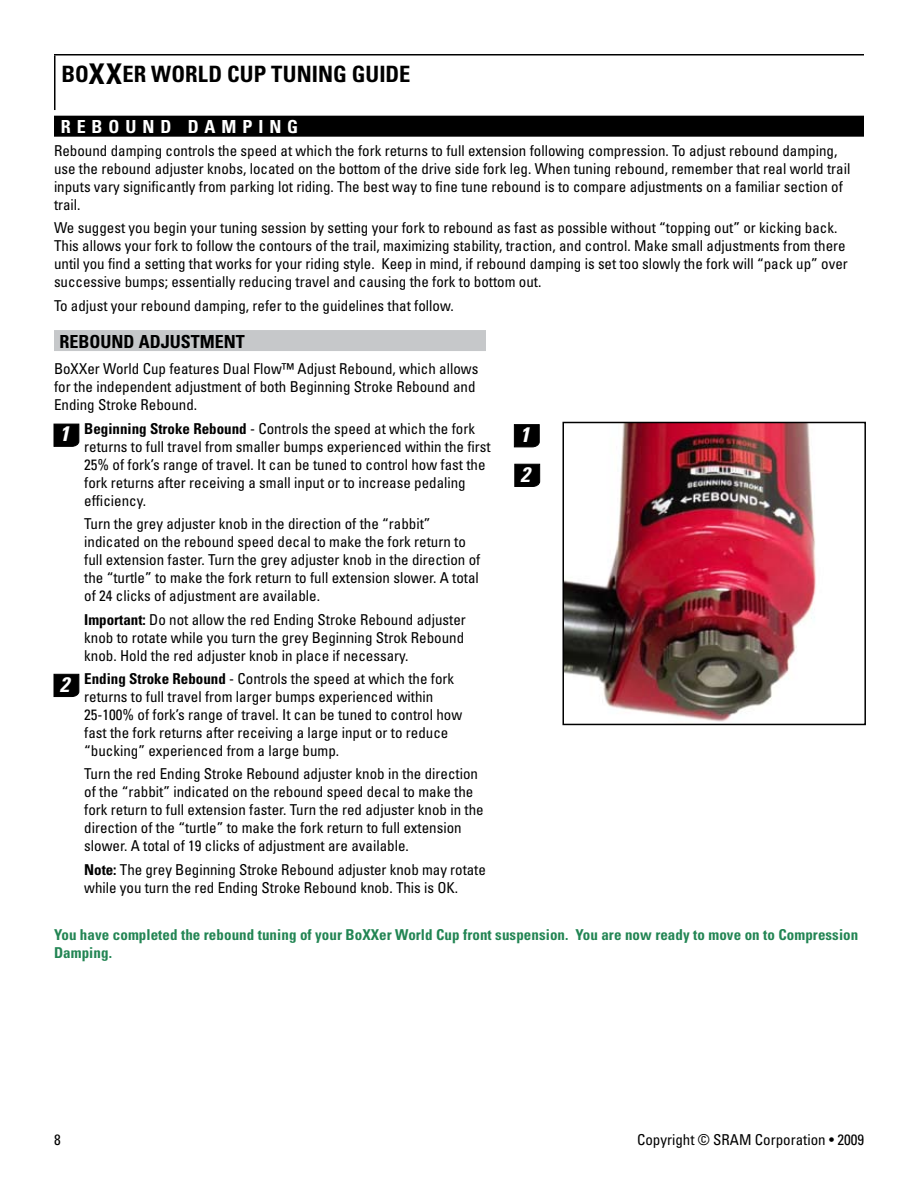
<style>
.page{position:relative;width:918px;height:1188px;background:#fff}
.page>*{position:absolute;margin:0;border:0;box-sizing:border-box;transform-origin:0 0}
.t1{font:700 condensed 22.5px "Univers LT Std";letter-spacing:.005em;color:#000}
.t2{font:italic 700 condensed 21px/39.6px "Univers LT Std";color:#fff}
.t3{font:700 condensed 18px "Univers LT Std";color:#000}
.t4{font:700 condensed 18px "Univers LT Std";color:#fff}
.t5{font:condensed 15px/18px "Univers LT Std";color:#000}
.t6{font:700 condensed 15px/18px "Univers LT Std";letter-spacing:.005em;color:#228553}
.s1{font-size:28.5px}
.s2{font-weight:700;font-style:italic;font-size:21px;color:#fff}
.s3{font-weight:700}
</style>
<div class="page">
<div style="left:54px;top:116px;width:810px;height:21px;background:#000"></div>
<div style="left:54px;top:330px;width:432px;height:21px;background:#c6c8ca"></div>
<svg style="left:53px;top:423px;width:27px;height:24px"></svg>
<svg style="left:53px;top:674px;width:27px;height:23px"></svg>
<svg style="left:514px;top:424px;width:26px;height:24px"></svg>
<svg style="left:514px;top:464px;width:26px;height:23px"></svg>
<img style="left:565px;top:425px;width:251px;height:297px">
<div style="left:562px;top:422px;width:304px;height:303px;border:2px solid #000"></div>
<hr style="left:54px;top:54px;width:810px;height:2px;background:#000">
<hr style="left:54px;top:55px;width:2px;height:55px;background:#000">
<h1 class="t1" style="left:62px;top:60px;width:351px">Bo<span class="s1">XX</span>er world cup Tuning Guide</h1>
<p class="t4" style="left:61px;top:116px;width:65px">RE BOUND</p>
<p class="t4" style="left:188px;top:116px;width:17px">DAMPING</p>
<p class="t5" style="left:54px;top:141px;width:798px">Rebound damping controls the speed at which the fork returns to full extension following compression. To adjust rebound damping, use the rebound adjuster knobs, located on the bottom of the drive side fork leg. When tuning rebound, remember that real world trail inputs vary significantly from parking lot riding. The best way to fine tune rebound is to compare adjustments on a familiar section of trail.</p>
<p class="t5" style="left:54px;top:219px;width:795px">We suggest you begin your tuning session by setting your fork to rebound as fast as possible without “topping out” or kicking back.<br>This allows your fork to follow the contours of the trail, maximizing stability, traction, and control. Make small adjustments from there until you find a setting that works for your riding style. Keep in mind, if rebound damping is set too slowly the fork will “pack up” over successive bumps; essentially reducing travel and causing the fork to bottom out.</p>
<p class="t5" style="left:54px;top:296px;width:401px">To adjust your rebound damping, refer to the guidelines that follow.</p>
<p class="t3" style="left:59px;top:331px;width:187px">Rebound Adjustment</p>
<p class="t5" style="left:54px;top:360px;width:426px">BoXXer World Cup features Dual Flow™ Adjust Rebound, which allows for the independent adjustment of both Beginning Stroke Rebound and<br>Ending Stroke Rebound.</p>
<p class="t5" style="left:84px;top:419px;width:408px;text-indent:-25px"><span class="s2">1</span> <span class="s3">Beginning Stroke Rebound</span> - Controls the speed at which the fork returns to full travel from smaller bumps experienced within the first 25% of fork’s range of travel. It can be tuned to control how fast the fork returns after receiving a small input or to increase pedaling efficiency.</p>
<p class="t5" style="left:84px;top:515px;width:398px">Turn the grey adjuster knob in the direction of the “rabbit” indicated on the rebound speed decal to make the fork return to full extension faster. Turn the grey adjuster knob in the direction of the “turtle” to make the fork return to full extension slower. A total of 24 clicks of adjustment are available.</p>
<p class="t5" style="left:84px;top:610px;width:383px;text-align:justify"><span class="s3">Important:</span> Do not allow the red Ending Stroke Rebound adjuster knob to rotate while you turn the grey Beginning Strok Rebound knob. Hold the red adjuster knob in place if necessary.</p>
<p class="t5" style="left:84px;top:670px;width:379px;text-indent:-25px"><span class="s2">2</span> <span class="s3">Ending Stroke Rebound</span> - Controls the speed at which the fork returns to full travel from larger bumps experienced within 25-100% of fork’s range of travel. It can be tuned to control how fast the fork returns after receiving a large input or to reduce “bucking” experienced from a large bump.</p>
<p class="t5" style="left:84px;top:765px;width:401px">Turn the red Ending Stroke Rebound adjuster knob in the direction of the “rabbit” indicated on the rebound speed decal to make the fork return to full extension faster. Turn the red adjuster knob in the direction of the “turtle” to make the fork return to full extension slower. A total of 19 clicks of adjustment are available.</p>
<p class="t5" style="left:84px;top:860px;width:403px"><span class="s3">Note:</span> The grey Beginning Stroke Rebound adjuster knob may rotate while you turn the red Ending Stroke Rebound knob. This is OK.</p>
<p class="t6" style="left:54px;top:925px;width:806px">You have completed the rebound tuning of your BoXXer World Cup front suspension. You are now ready to move on to Compression<br>Damping.</p>
<h2 class="t2" style="left:520px;top:415px;width:17px">1<br>2</h2>
<p class="t5" style="left:54px;top:1130px;width:8px">8</p>
<p class="t5" style="left:637px;top:1130px;width:228px">Copyright © SRAM Corporation • 2009</p>
</div>
